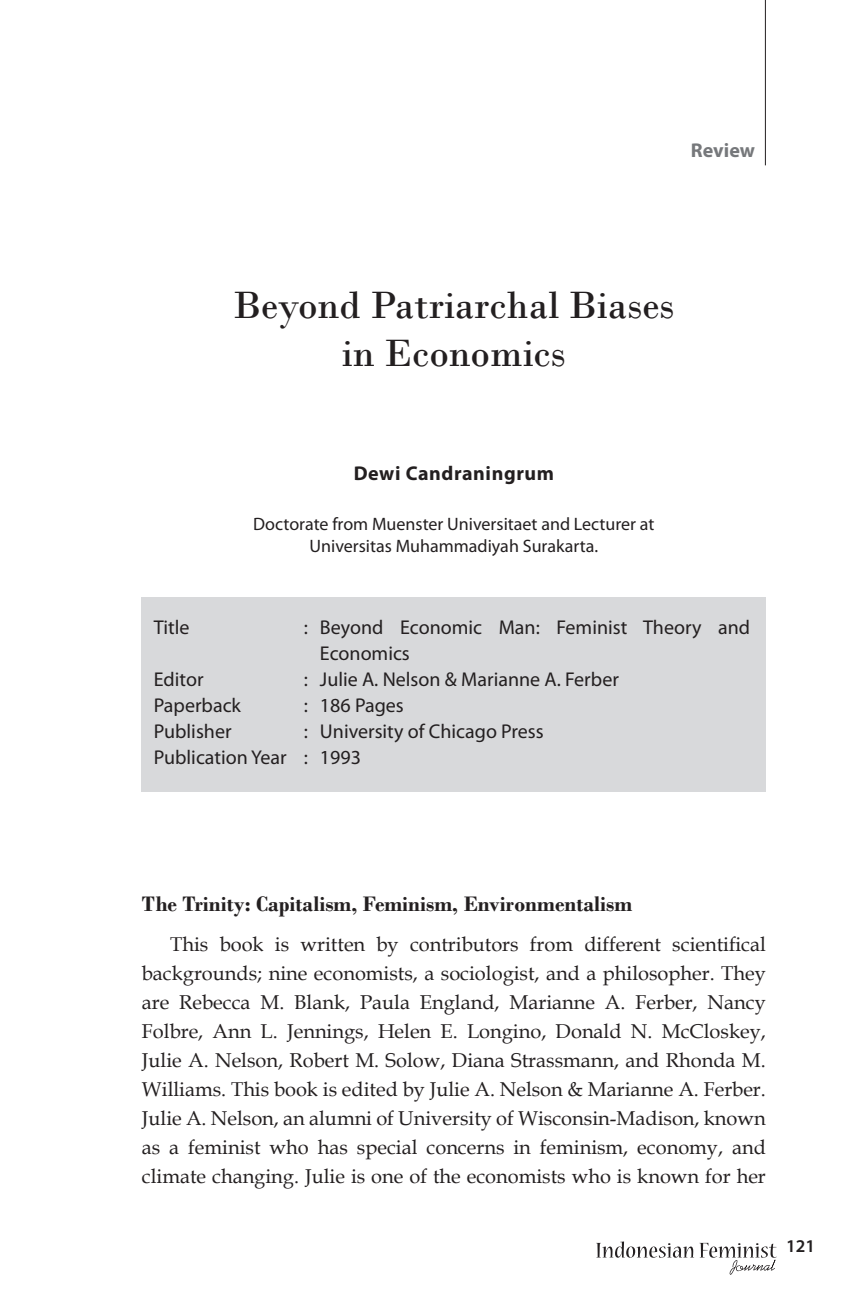
<style>
.page{position:relative;width:851px;height:1304px;background:#fff}
.page>*{position:absolute;margin:0;border:0;box-sizing:border-box;transform-origin:0 0}
.t1{font:40px/48px "Bodoni";color:#231f20;text-align:center}
.t2{font:700 22px "Bodoni";color:#231f20}
.t3{font:20px/29px "Book Antiqua";color:#231f20;text-align:justify}
.t4{font:20px/26px "Myriad Pro";color:#231f20}
.t5{font:700 20px "Myriad Pro";letter-spacing:.03em;color:#231f20}
.t6{font:700 20px "Myriad Pro";color:#76787b}
.t7{font:18px/21.6px "Myriad Pro";color:#231f20;text-align:center}
.t8{font:600 18px "Myriad Pro";color:#231f20}
</style>
<div class="page">
<svg style="left:596px;top:1241px;width:180px;height:34px"></svg>
<div style="left:142px;top:597px;width:623px;height:194px;background:#d8d9db"></div>
<hr style="left:764px;top:0;width:1px;height:165px;background:#231f20">
<p class="t6" style="left:690px;top:137px;width:65px">Review</p>
<h1 class="t1" style="left:233px;top:282px;width:442px">Beyond Patriarchal Biases in Economics</h1>
<p class="t5" style="left:353px;top:460px;width:202px">Dewi Candraningrum</p>
<p class="t7" style="left:253px;top:513px;width:402px">Doctorate from Muenster Universitaet and Lecturer at<br>Universitas Muhammadiyah Surakarta.</p>
<p class="t4" style="left:154px;top:614px;width:37px">Title</p>
<p class="t4" style="left:320px;top:614px;width:431px;text-indent:-16px">: Beyond Economic Man: Feminist Theory and<br>Economics</p>
<p class="t4" style="left:154px;top:666px;width:51px">Editor</p>
<p class="t4" style="left:304px;top:666px;width:316px">: Julie A. Nelson &amp; Marianne A. Ferber</p>
<p class="t4" style="left:154px;top:692px;width:89px">Paperback</p>
<p class="t4" style="left:304px;top:692px;width:101px">: 186 Pages</p>
<p class="t4" style="left:154px;top:718px;width:79px">Publisher</p>
<p class="t4" style="left:154px;top:718px;width:391px;text-indent:150px">: University of Chicago Press<br>Publication Year : 1993</p>
<p class="t2" style="left:142px;top:890px;width:492px">The Trinity: Capitalism, Feminism, Environmentalism</p>
<p class="t3" style="left:142px;top:929px;width:625px;text-indent:28px">This book is written by contributors from different scientifical backgrounds; nine economists, a sociologist, and a philosopher. They are Rebecca M. Blank, Paula England, Marianne A. Ferber, Nancy Folbre, Ann L. Jennings, Helen E. Longino, Donald N. McCloskey, Julie A. Nelson, Robert M. Solow, Diana Strassmann, and Rhonda M.<br>Williams. This book is edited by Julie A. Nelson &amp; Marianne A. Ferber.<br>Julie A. Nelson, an alumni of University of Wisconsin-Madison, known as a feminist who has special concerns in feminism, economy, and climate changing. Julie is one of the economists who is known for her</p>
<p class="t8" style="left:785px;top:1234px;width:30px">121</p>
</div>
